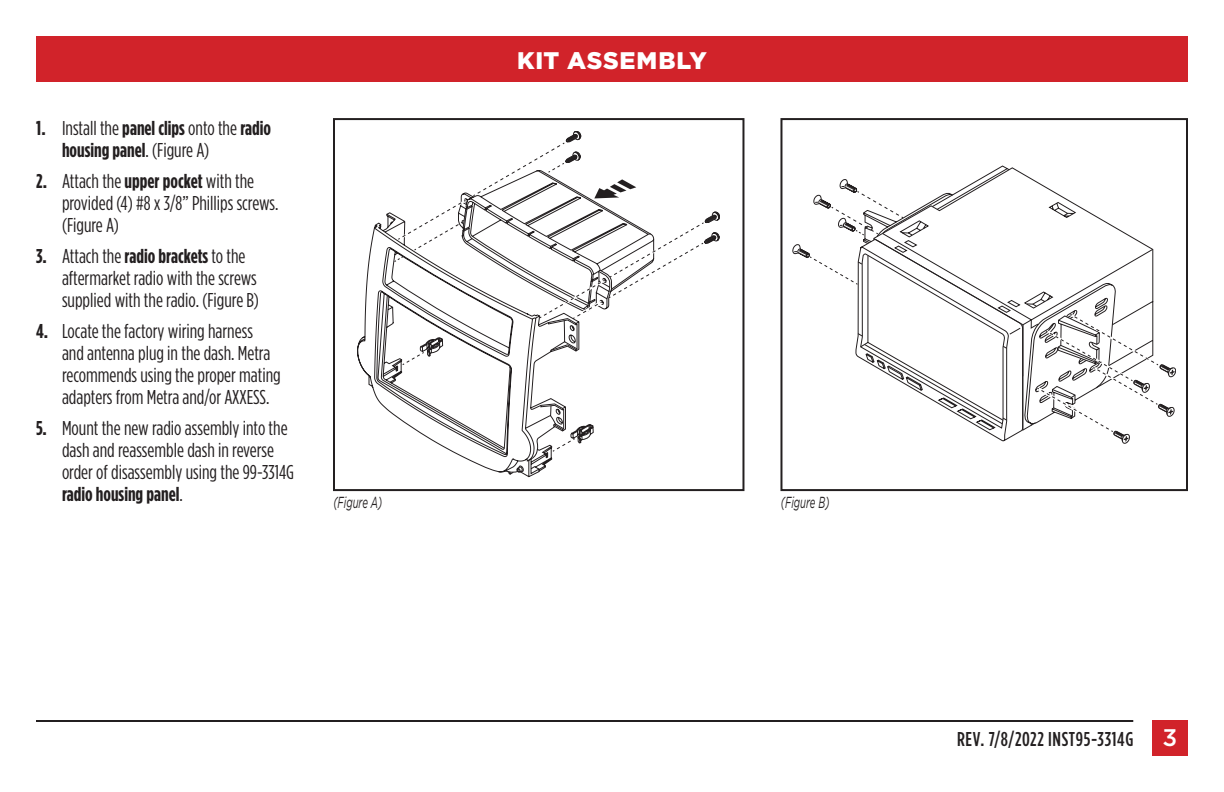
<style>
.page{position:relative;width:1224px;height:792px;background:#fff}
.page>*{position:absolute;margin:0;border:0;box-sizing:border-box;transform-origin:0 0}
.t1{font:900 24px "Gotham";letter-spacing:.03em;color:#fff}
.t2{font:20px/22px "Gotham Condensed";color:#231f20}
.t3{font:700 20px/22px "Gotham Condensed";color:#231f20}
.t4{font:500 20px "Gotham Condensed";letter-spacing:.035em;color:#231f20}
.t5{font:italic 16px "Gotham";color:#231f20;scale:.6 1}
.s1{font-weight:400}
.s2{font-weight:700}
.s3{font-family:"Gotham";font-size:24px;color:#fff}
</style>
<div class="page">
<div style="left:36px;top:36px;width:1152px;height:45px;background:#d1232a"></div>
<hr style="left:36px;top:720px;width:1097px;height:2px;background:#231f20">
<div style="left:1152px;top:720px;width:36px;height:36px;background:#d1232a"></div>
<svg style="left:357px;top:222px;width:180px;height:255px"></svg>
<svg style="left:381px;top:212px;width:12px;height:261px"></svg>
<svg style="left:393px;top:131px;width:327px;height:342px"></svg>
<div style="left:333px;top:118px;width:411px;height:373px;border:2px solid #231f20"></div>
<svg style="left:793px;top:176px;width:383px;height:268px"></svg>
<div style="left:780px;top:118px;width:408px;height:373px;border:2px solid #231f20"></div>
<p class="t3" style="left:62px;top:116px;width:211px;text-indent:-26px">1. <span class="s1">Install the</span> panel clips <span class="s1">onto the</span> radio housing panel<span class="s1">. (Figure A)</span></p>
<p class="t2" style="left:62px;top:170px;width:218px;text-indent:-26px"><span class="s2">2.</span> Attach the <span class="s2">upper pocket</span> with the provided (4) #8 x 3/8” Phillips screws. (Figure A)</p>
<p class="t2" style="left:62px;top:245px;width:199px;text-indent:-26px"><span class="s2">3.</span> Attach the <span class="s2">radio brackets</span> to the aftermarket radio with the screws supplied with the radio. (Figure B)</p>
<p class="t2" style="left:62px;top:320px;width:220px;text-indent:-26px"><span class="s2">4.</span> Locate the factory wiring harness<br>and antenna plug in the dash. Metra recommends using the proper mating adapters from Metra and/or AXXESS.</p>
<p class="t2" style="left:62px;top:417px;width:234px;text-indent:-26px"><span class="s2">5.</span> Mount the new radio assembly into the dash and reassemble dash in reverse order of disassembly using the 99-3314G <span class="s2">radio housing panel</span>.</p>
<p class="t1" style="left:517px;top:47px;width:191px">KIT ASSEMBLY</p>
<p class="t5" style="left:333px;top:493px;width:83px">(Figure A)</p>
<p class="t5" style="left:781px;top:493px;width:83px">(Figure B)</p>
<p class="t4" style="left:957px;top:728px;width:222px">REV. 7/8/2022 INST95-3314G <span class="s3">3</span></p>
</div>
